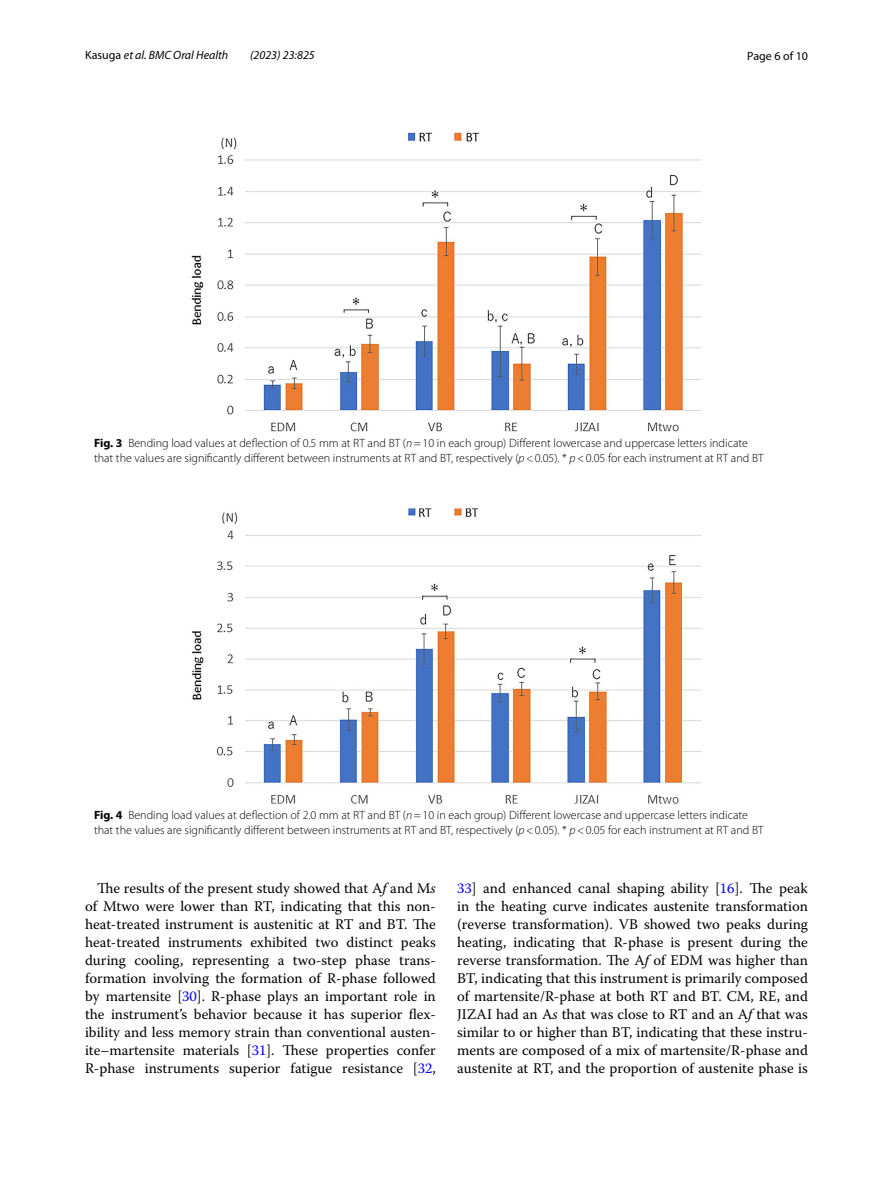
<style>
.page{position:relative;width:893px;height:1187px;background:#fff}
.page>*{position:absolute;margin:0;border:0;box-sizing:border-box;transform-origin:0 0}
.t1{font:14.7px/18px "Warnock Pro";color:#000;text-align:justify}
.t2{font:300 12px/15px "Myriad Pro";color:#000}
.t3{font:italic 12px "Myriad Pro";color:#000}
.t4{font:12px "Myriad Pro";color:#000}
.s1{font-style:normal}
.s2{font-weight:700}
.s3{font-style:italic}
.s4{color:#00f}
</style>
<div class="page">
<img style="left:191px;top:133px;width:511px;height:298px">
<img style="left:191px;top:508px;width:511px;height:295px">
<p class="t3" style="left:85px;top:48px;width:145px"><span class="s1">Kasuga</span> et al. BMC Oral Health</p>
<p class="t3" style="left:250px;top:48px;width:66px">(2023) 23:825</p>
<p class="t4" style="left:747px;top:48px;width:62px">Page 6 of 10</p>
<p class="t2" style="left:94px;top:435px;width:671px"><span class="s2">Fig. 3</span> Bending load values at deflection of 0.5 mm at RT and BT (<span class="s3">n</span>=10 in each group) Different lowercase and uppercase letters indicate that the values are significantly different between instruments at RT and BT, respectively (<span class="s3">p</span>&lt;0.05). * <span class="s3">p</span>&lt;0.05 for each instrument at RT and BT</p>
<p class="t2" style="left:94px;top:807px;width:671px"><span class="s2">Fig. 4</span> Bending load values at deflection of 2.0 mm at RT and BT (<span class="s3">n</span>=10 in each group) Different lowercase and uppercase letters indicate that the values are significantly different between instruments at RT and BT, respectively (<span class="s3">p</span>&lt;0.05). * <span class="s3">p</span>&lt;0.05 for each instrument at RT and BT</p>
<p class="t1" style="left:85px;top:879px;width:352px;text-indent:12px">The results of the present study showed that A<span class="s3">f</span> and M<span class="s3">s </span>of Mtwo were lower than RT, indicating that this non&shy;heat-treated instrument is austenitic at RT and BT. The heat-treated instruments exhibited two distinct peaks during cooling, representing a two-step phase trans&shy;formation involving the formation of R-phase followed by martensite [<span class="s4">30</span>]. R-phase plays an important role in the instrument’s behavior because it has superior flex&shy;ibility and less memory strain than conventional austen&shy;ite–martensite materials [<span class="s4">31</span>]. These properties confer R-phase instruments superior fatigue resistance [<span class="s4">32</span>,</p>
<p class="t1" style="left:457px;top:879px;width:352px"><span class="s4">33</span>] and enhanced canal shaping ability [<span class="s4">16</span>]. The peak in the heating curve indicates austenite transformation (reverse transformation). VB showed two peaks during heating, indicating that R-phase is present during the reverse transformation. The A<span class="s3">f</span> of EDM was higher than BT, indicating that this instrument is primarily composed of martensite/R-phase at both RT and BT. CM, RE, and JIZAI had an A<span class="s3">s</span> that was close to RT and an A<span class="s3">f</span> that was similar to or higher than BT, indicating that these instru&shy;ments are composed of a mix of martensite/R-phase and austenite at RT, and the proportion of austenite phase is</p>
</div>
